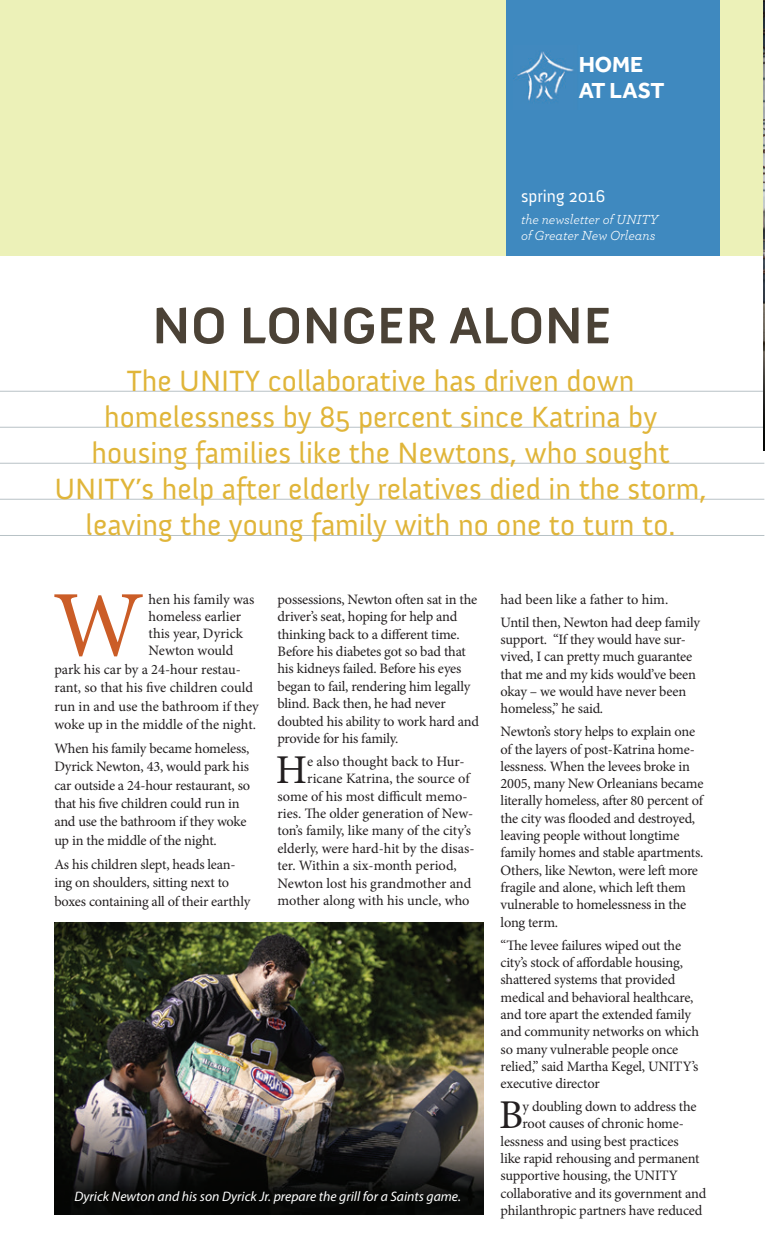
<style>
.page{position:relative;width:765px;height:1260px;background:#fff}
.page>*{position:absolute;margin:0;border:0;box-sizing:border-box;transform-origin:0 0}
.Paragraph_Style_1{font:94px "Minion Pro";color:#cb5d27}
.Main_Headlyne_48{font:700 52.5px "Anivers";color:#4b4236}
.Paragraph_Style_1-2{font:40.88px "Minion Pro";color:#231f20}
.Main_Headlyne_48-2{font:30px/36px "Anivers";color:#e0b539;text-align:center}
.t1{font:700 22.5px/26.2px "Effra";color:#fff}
.t2{font:17.5px "Anivers";color:#fff}
.Paragraph_Style_1-3{font:14.38px/17.4px "Minion Pro";letter-spacing:-.015em;color:#231f20}
.t3{font:italic 13.75px "Myriad Pro";color:#fff}
.t4{font:italic 13.75px/16.5px "Archer";letter-spacing:-.005em;color:#fff}
</style>
<div class="page">
<hr style="left:0;top:535px;width:764px;height:1px;background:#b8c2c6">
<div style="left:0;top:0;width:765px;height:256px;background:#ecf1b8"></div>
<div style="left:506px;top:0;width:214px;height:256px;background:#3f89bf"></div>
<img style="left:513px;top:51px;width:61px;height:50px">
<hr style="left:0;top:499px;width:764px;height:1px;background:#b8c2c6">
<hr style="left:0;top:391px;width:764px;height:1px;background:#b8c2c6">
<hr style="left:0;top:427px;width:764px;height:1px;background:#b8c2c6">
<hr style="left:0;top:463px;width:764px;height:1px;background:#b8c2c6">
<img style="left:763px;top:0;width:2px;height:450px">
<img style="left:54px;top:922px;width:430px;height:293px">
<p class="t1" style="left:579px;top:51px;width:87px">HOME<br>AT LAST</p>
<p class="t2" style="left:521px;top:187px;width:86px">spring 2016</p>
<p class="t4" style="left:521px;top:210px;width:139px">the newsletter of UNITY of Greater New Orleans</p>
<p class="Main_Headlyne_48" style="left:152px;top:297px;width:461px">NO LONGER ALONE</p>
<p class="Main_Headlyne_48-2" style="left:54px;top:364px;width:654px">The UNITY collaborative has driven down homelessness by 85 percent since Katrina by housing families like the Newtons, who sought UNITY’s help after elderly relatives died in the storm, leaving the young family with no one to turn to.</p>
<p class="Paragraph_Style_1" style="left:53px;top:562px;width:93px">W</p>
<p class="Paragraph_Style_1-3" style="left:149px;top:590px;width:107px">hen his family was</p>
<p class="Paragraph_Style_1-3" style="left:149px;top:608px;width:94px">homeless earlier</p>
<p class="Paragraph_Style_1-3" style="left:149px;top:625px;width:96px">this year, Dyrick</p>
<p class="Paragraph_Style_1-3" style="left:149px;top:642px;width:86px">Newton would</p>
<p class="Paragraph_Style_1-3" style="left:54px;top:661px;width:188px">park his car by a 24-hour restau-</p>
<p class="Paragraph_Style_1-3" style="left:54px;top:679px;width:200px">rant, so that his five children could</p>
<p class="Paragraph_Style_1-3" style="left:54px;top:697px;width:206px">run in and use the bathroom if they</p>
<p class="Paragraph_Style_1-3" style="left:54px;top:716px;width:203px">woke up in the middle of the night.</p>
<p class="Paragraph_Style_1-3" style="left:54px;top:739px;width:197px;line-height:18.4px">When his family became homeless,<br>Dyrick Newton, 43, would park his car outside a 24-hour restaurant, so that his five children could run in and use the bathroom if they woke up in the middle of the night.</p>
<p class="Paragraph_Style_1-3" style="left:54px;top:855px;width:197px;line-height:18.4px">As his children slept, heads lean&shy;ing on shoulders, sitting next to boxes containing all of their earthly</p>
<p class="Paragraph_Style_1-3" style="left:278px;top:590px;width:203px">possessions, Newton often sat in the driver’s seat, hoping for help and thinking back to a different time.<br>Before his diabetes got so bad that his kidneys failed. Before his eyes began to fail, rendering him legally blind. Back then, he had never doubted his ability to work hard and provide for his family.</p>
<p class="Paragraph_Style_1-2" style="left:276px;top:743px;width:33px">H</p>
<p class="Paragraph_Style_1-3" style="left:307px;top:753px;width:159px">e also thought back to Hur-</p>
<p class="Paragraph_Style_1-3" style="left:307px;top:770px;width:164px">ricane Katrina, the source of</p>
<p class="Paragraph_Style_1-3" style="left:278px;top:787px;width:192px">some of his most difficult memo-</p>
<p class="Paragraph_Style_1-3" style="left:278px;top:805px;width:197px">ries. The older generation of New-</p>
<p class="Paragraph_Style_1-3" style="left:278px;top:822px;width:195px">ton’s family, like many of the city’s</p>
<p class="Paragraph_Style_1-3" style="left:278px;top:840px;width:199px">elderly, were hard-hit by the disas-</p>
<p class="Paragraph_Style_1-3" style="left:278px;top:857px;width:181px">ter. Within a six-month period,</p>
<p class="Paragraph_Style_1-3" style="left:278px;top:874px;width:195px">Newton lost his grandmother and</p>
<p class="Paragraph_Style_1-3" style="left:278px;top:892px;width:194px">mother along with his uncle, who</p>
<p class="t3" style="left:74px;top:1188px;width:388px">Dyrick Newton and his son Dyrick Jr. prepare the grill for a Saints game.</p>
<p class="Paragraph_Style_1-3" style="left:501px;top:590px;width:169px">had been like a father to him.</p>
<p class="Paragraph_Style_1-3" style="left:501px;top:613px;width:201px">Until then, Newton had deep family support. “If they would have sur&shy;vived, I can pretty much guarantee that me and my kids would’ve been okay – we would have never been homeless,” he said.</p>
<p class="Paragraph_Style_1-3" style="left:501px;top:723px;width:204px">Newton’s story helps to explain one of the layers of post-Katrina home&shy;lessness. When the levees broke in 2005, many New Orleanians became literally homeless, after 80 percent of the city was flooded and destroyed, leaving people without longtime family homes and stable apartments.<br>Others, like Newton, were left more fragile and alone, which left them vulnerable to homelessness in the long term.</p>
<p class="Paragraph_Style_1-3" style="left:501px;top:936px;width:200px">“The levee failures wiped out the city’s stock of affordable housing, shattered systems that provided medical and behavioral healthcare, and tore apart the extended family and community networks on which so many vulnerable people once relied,” said Martha Kegel, UNITY’s executive director</p>
<p class="Paragraph_Style_1-2" style="left:499px;top:1088px;width:26px">B</p>
<p class="Paragraph_Style_1-3" style="left:523px;top:1098px;width:176px">y doubling down to address the</p>
<p class="Paragraph_Style_1-3" style="left:523px;top:1115px;width:163px">root causes of chronic home-</p>
<p class="Paragraph_Style_1-3" style="left:501px;top:1133px;width:180px">lessness and using best practices</p>
<p class="Paragraph_Style_1-3" style="left:501px;top:1150px;width:201px">like rapid rehousing and permanent</p>
<p class="Paragraph_Style_1-3" style="left:501px;top:1167px;width:179px">supportive housing, the UNITY</p>
<p class="Paragraph_Style_1-3" style="left:501px;top:1184px;width:207px">collaborative and its government and</p>
<p class="Paragraph_Style_1-3" style="left:501px;top:1202px;width:203px">philanthropic partners have reduced</p>
</div>
